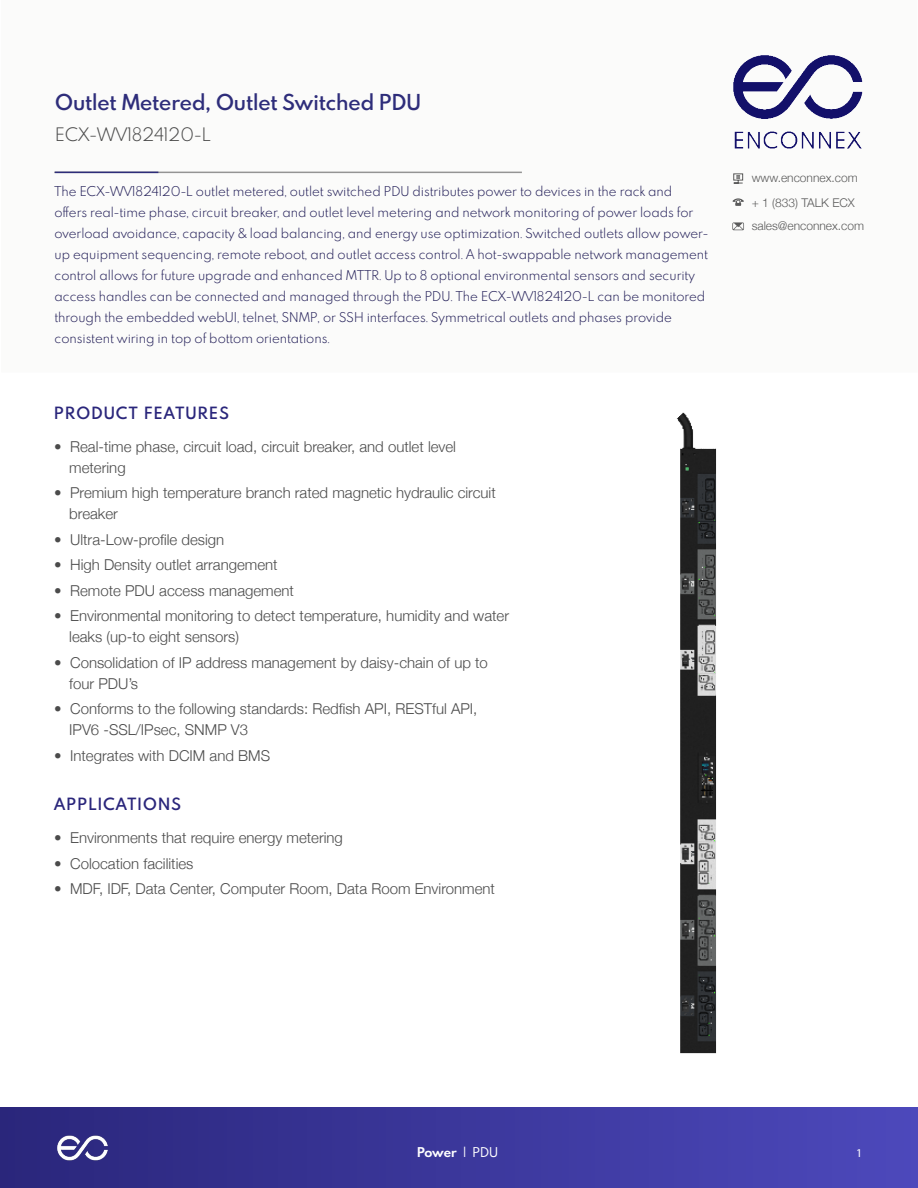
<style>
.page{position:relative;width:918px;height:1188px;background:#fff}
.page>*{position:absolute;margin:0;border:0;box-sizing:border-box;transform-origin:0 0}
.t1{font:600 19.5px "Spartan MB";color:#2e2d7a}
.t2{font:300 16.5px "Spartan MB";color:#4b4b4b}
.t3{font:300 15px/21px "Helvetica Neue";color:#4b4b4b}
.t4{font:600 15px "Spartan MB";letter-spacing:.08em;color:#2a267b}
.t5{font:300 12px/21px "Spartan MB";color:#242059}
.t6{font:300 12px "Helvetica Neue";color:#5b5b5b}
.t7{font:700 12px "Spartan MB";letter-spacing:-.005em;color:#fff}
.t8{font:12px "Myriad Pro";color:#fff}
.s1{font-weight:400}
</style>
<div class="page">
<div style="left:0;top:1107px;width:918px;height:81px;background:linear-gradient(to right,#2a267b,#4d49bb)"></div>
<img style="left:54px;top:1126px;width:56px;height:45px">
<div style="left:1px;top:0;width:917px;height:373px;background:#fbfbfa"></div>
<svg style="left:733px;top:173px;width:10px;height:11px"></svg>
<svg style="left:733px;top:198px;width:11px;height:8px"></svg>
<svg style="left:732px;top:222px;width:12px;height:8px"></svg>
<img style="left:733px;top:55px;width:130px;height:94px">
<hr style="left:54px;top:172px;width:468px;height:1px;background:#949494">
<hr style="left:55px;top:172px;width:103px;height:1px;background:#2e2d7a">
<img style="left:677px;top:412px;width:40px;height:642px">
<p class="t1" style="left:55px;top:87px;width:368px">Outlet Metered, Outlet Switched PDU</p>
<p class="t2" style="left:55px;top:123px;width:157px">ECX-WV1824120-L</p>
<p class="t5" style="left:54px;top:180px;width:656px">The ECX-WV1824120-L outlet metered, outlet switched PDU distributes power to devices in the rack and<br>offers real-time phase, circuit breaker, and outlet level metering and network monitoring of power loads for overload avoidance, capacity &amp; load balancing, and energy use optimization. Switched outlets allow power&shy;up equipment sequencing, remote reboot, and outlet access control. A hot-swappable network management control allows for future upgrade and enhanced MTTR. Up to 8 optional environmental sensors and security access handles can be connected and managed through the PDU. The ECX-WV1824120-L can be monitored through the embedded webUI, telnet, SNMP, or SSH interfaces. Symmetrical outlets and phases provide consistent wiring in top of bottom orientations.</p>
<p class="t4" style="left:54px;top:401px;width:176px">PRODUCT FEATURES</p>
<p class="t3" style="left:69px;top:435px;width:388px;text-indent:-15px">• Real-time phase, circuit load, circuit breaker, and outlet level metering</p>
<p class="t3" style="left:69px;top:482px;width:428px;text-indent:-15px">• Premium high temperature branch rated magnetic hydraulic circuit breaker</p>
<p class="t3" style="left:54px;top:528px;width:172px">• Ultra-Low-profile design</p>
<p class="t3" style="left:54px;top:554px;width:225px">• High Density outlet arrangement</p>
<p class="t3" style="left:54px;top:579px;width:241px">• Remote PDU access management</p>
<p class="t3" style="left:69px;top:605px;width:441px;text-indent:-15px">• Environmental monitoring to detect temperature, humidity and water leaks (up-to eight sensors)</p>
<p class="t3" style="left:69px;top:651px;width:420px;text-indent:-15px">• Consolidation of IP address management by daisy-chain of up to four PDU’s</p>
<p class="t3" style="left:69px;top:698px;width:410px;text-indent:-15px">• Conforms to the following standards: Redfish API, RESTful API,<br>IPV6 -SSL/IPsec, SNMP V3</p>
<p class="t3" style="left:54px;top:744px;width:217px">• Integrates with DCIM and BMS</p>
<p class="t4" style="left:54px;top:793px;width:128px">APPLICATIONS</p>
<p class="t3" style="left:54px;top:827px;width:290px">• Environments that require energy metering</p>
<p class="t3" style="left:54px;top:852px;width:141px">• Colocation facilities</p>
<p class="t3" style="left:54px;top:878px;width:442px">• MDF, IDF, Data Center, Computer Room, Data Room Environment</p>
<p class="t6" style="left:752px;top:171px;width:108px">www.enconnex.com</p>
<p class="t6" style="left:752px;top:196px;width:105px">+ 1 (833) TALK ECX</p>
<p class="t6" style="left:752px;top:219px;width:114px">sales@enconnex.com</p>
<p class="t7" style="left:417px;top:1143px;width:83px">Power <span class="s1">| PDU</span></p>
<p class="t8" style="left:856px;top:1146px;width:8px">1</p>
</div>
